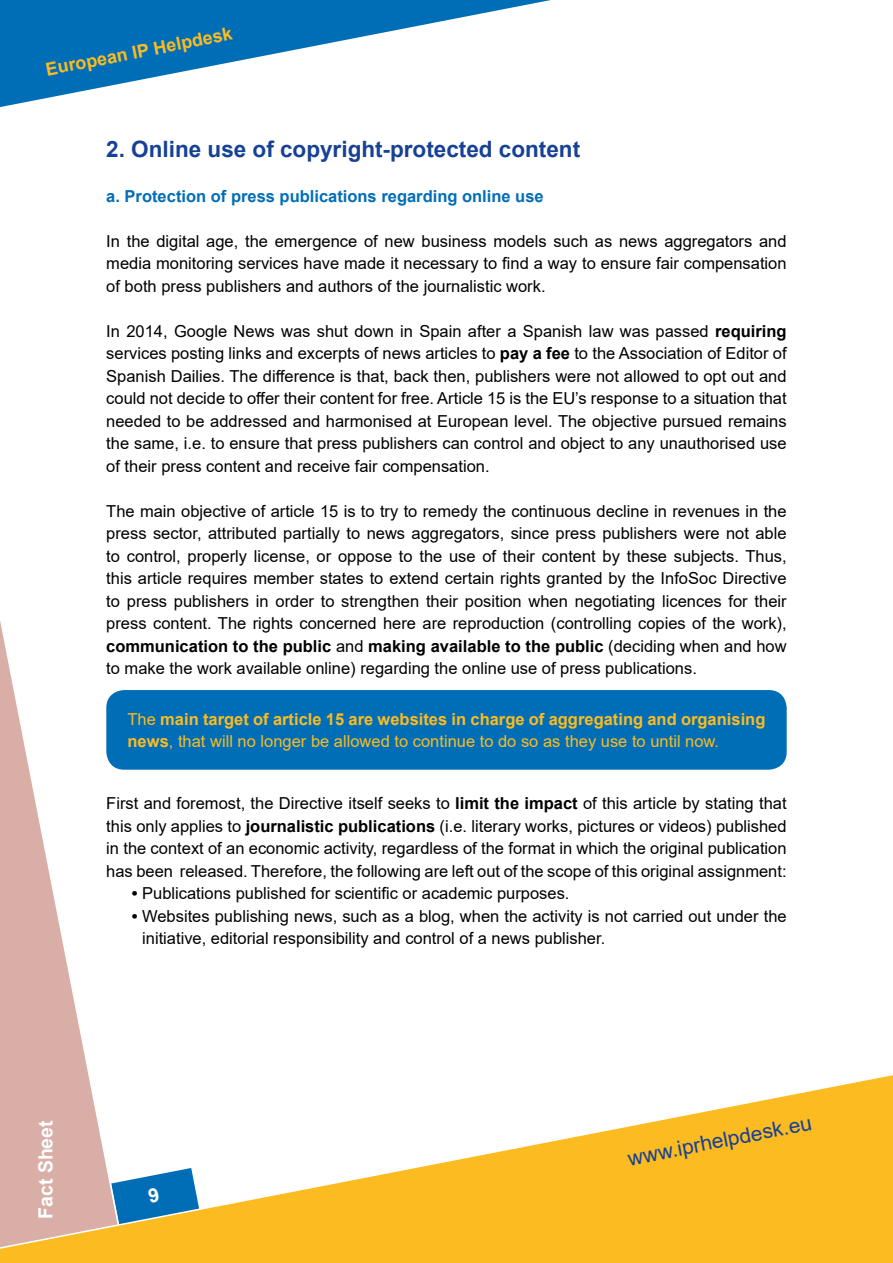
<style>
.page{position:relative;width:893px;height:1263px;background:#fff}
.page>*{position:absolute;margin:0;border:0;box-sizing:border-box;transform-origin:0 0}
.t1{font:700 22.5px "Arial";color:#164194}
.t2{font:21px "Arial";color:#164194}
.t3{font:700 19.5px "Arial";color:#fff}
.t4{font:700 18px "Arial";color:#fbbb21}
.t5{font:16.5px/22.5px "Arial";color:#000;text-align:justify}
.t6{font:700 16.5px/22.5px "Arial";color:#fbbb21}
.t7{font:700 16.5px "Arial";color:#006eb7}
.s1{font-weight:700}
.s2{font-weight:400}
</style>
<div class="page">
<svg style="left:0;top:621px;width:120px;height:444px"></svg>
<svg style="left:0;top:1065px;width:893px;height:198px"></svg>
<svg style="left:0;top:0;width:551px;height:107px"></svg>
<div style="left:106px;top:690px;width:681px;height:80px;background:#006eb7;border-radius:18px"></div>
<svg style="left:111px;top:1168px;width:88px;height:58px"></svg>
<p class="t4" style="left:44px;top:57px;width:191px;rotate:-11deg">European IP Helpdesk</p>
<h1 class="t1" style="left:106px;top:133px;width:475px">2. Online use of copyright-protected content</h1>
<p class="t7" style="left:106px;top:184px;width:439px">a. Protection of press publications regarding online use</p>
<p class="t5" style="left:106px;top:230px;width:682px">In the digital age, the emergence of new business models such as news aggregators and media monitoring services have made it necessary to find a way to ensure fair compensation of both press publishers and authors of the journalistic work.</p>
<p class="t5" style="left:106px;top:320px;width:682px">In 2014, Google News was shut down in Spain after a Spanish law was passed <span class="s1">requiring </span>services posting links and excerpts of news articles to <span class="s1">pay a fee</span> to the Association of Editor of Spanish Dailies. The difference is that, back then, publishers were not allowed to opt out and could not decide to offer their content for free. Article 15 is the EU’s response to a situation that needed to be addressed and harmonised at European level. The objective pursued remains the same, i.e. to ensure that press publishers can control and object to any unauthorised use of their press content and receive fair compensation.</p>
<p class="t5" style="left:106px;top:500px;width:682px">The main objective of article 15 is to try to remedy the continuous decline in revenues in the press sector, attributed partially to news aggregators, since press publishers were not able to control, properly license, or oppose to the use of their content by these subjects. Thus, this article requires member states to extend certain rights granted by the InfoSoc Directive to press publishers in order to strengthen their position when negotiating licences for their press content. The rights concerned here are reproduction (controlling copies of the work), <span class="s1">communication to the public</span> and <span class="s1">making available to the public</span> (deciding when and how to make the work available online) regarding the online use of press publications.</p>
<p class="t6" style="left:128px;top:708px;width:639px"><span class="s2">The</span> main target of article 15 are websites in charge of aggregating and organising news<span class="s2">, that will no longer be allowed to continue to do so as they use to until now.</span></p>
<p class="t5" style="left:106px;top:792px;width:682px">First and foremost, the Directive itself seeks to <span class="s1">limit the impact</span> of this article by stating that this only applies to <span class="s1">journalistic publications</span> (i.e. literary works, pictures or videos) published in the context of an economic activity, regardless of the format in which the original publication has been released. Therefore, the following are left out of the scope of this original assignment:</p>
<p class="t5" style="left:132px;top:882px;width:439px"><span class="s1">•</span> Publications published for scientific or academic purposes.</p>
<p class="t5" style="left:142px;top:905px;width:646px;text-indent:-10px"><span class="s1">•</span> Websites publishing news, such as a blog, when the activity is not carried out under the initiative, editorial responsibility and control of a news publisher.</p>
<p class="t3" style="left:32px;top:1219px;width:100px;rotate:-90deg">Fact Sheet</p>
<p class="t2" style="left:625px;top:1144px;width:188px;rotate:-11deg">www.iprhelpdesk.eu</p>
</div>
